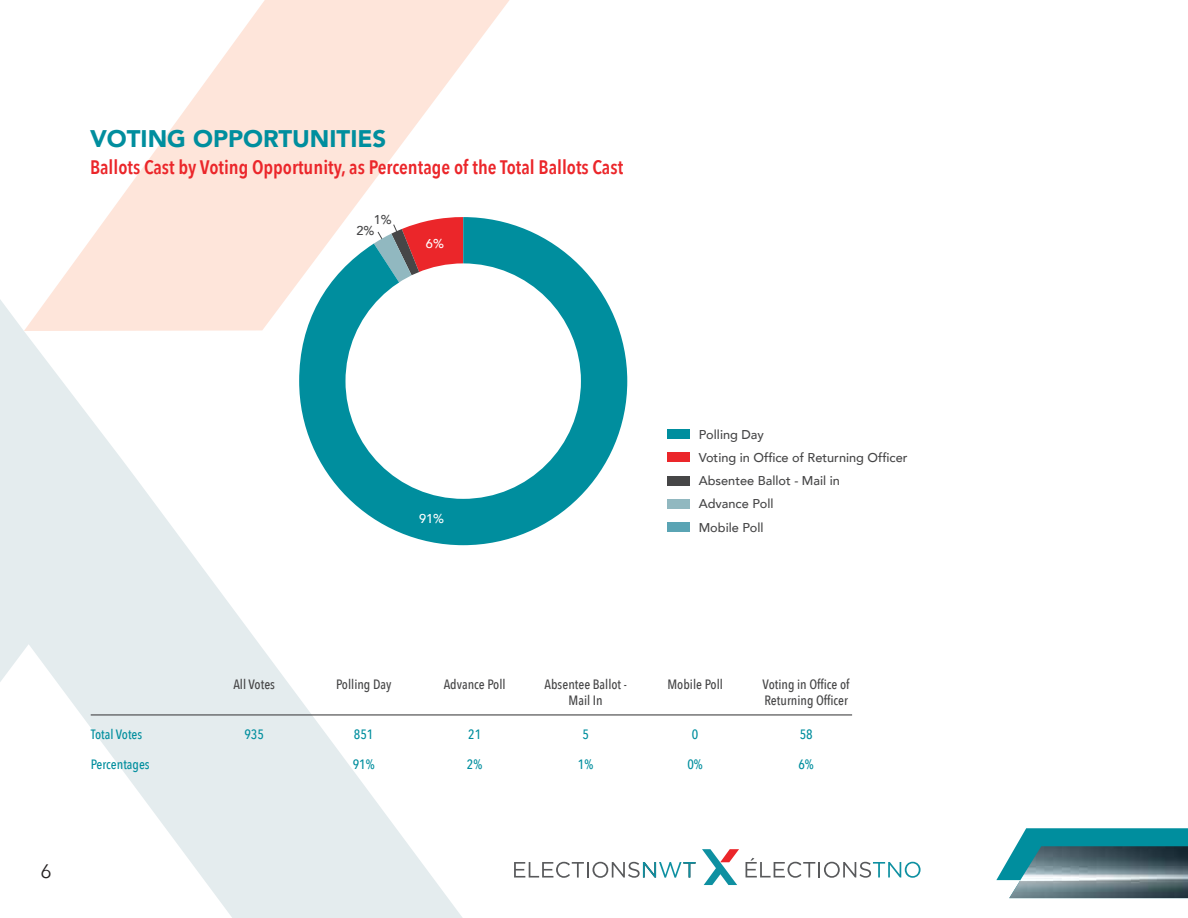
<style>
.page{position:relative;width:1188px;height:918px;background:#fff}
.page>*{position:absolute;margin:0;border:0;box-sizing:border-box;transform-origin:0 0}
.t1{font:900 24px "Avenir";color:#008e9e}
.t2{font:600 19.5px "Avenir Next Condensed";color:#eb262a}
.t3{font:19.5px "Avenir Next";color:#231f20}
.t4{font:500 13.5px "Avenir Next Condensed";color:#464647}
.t5{font:500 13.5px "Avenir Next Condensed";color:#008e9e}
.t6{font:500 12.75px/23.2px "Avenir";color:#464647}
.t7{font:500 12.75px "Avenir";color:#fff}
</style>
<div class="page">
<svg style="left:996px;top:828px;width:192px;height:53px"></svg>
<img style="left:1009px;top:846px;width:179px;height:52px">
<svg style="left:0;top:299px;width:470px;height:619px"></svg>
<svg style="left:24px;top:0;width:485px;height:331px;fill:#fee5da"></svg>
<svg style="left:514px;top:862px;width:182px;height:16px"></svg>
<svg style="left:702px;top:849px;width:219px;height:36px"></svg>
<svg style="left:299px;top:217px;width:328px;height:328px;fill:#008e9e"></svg>
<div style="left:668px;top:430px;width:22px;height:9px;background:#008e9e"></div>
<div style="left:668px;top:453px;width:22px;height:9px;background:#eb262a"></div>
<div style="left:668px;top:476px;width:22px;height:9px;background:#464647"></div>
<div style="left:668px;top:499px;width:22px;height:9px;background:#91b8c0"></div>
<div style="left:668px;top:522px;width:22px;height:10px;background:#5aa4b4"></div>
<hr style="left:91px;top:714px;width:761px;height:2px;background:#464647">
<div style="left:346px;top:263px;width:235px;height:236px;background:#fff;border-radius:50%"></div>
<h1 class="t1" style="left:90px;top:118px;width:298px">VOTING OPPORTUNITIES</h1>
<h2 class="t2" style="left:90px;top:150px;width:535px">Ballots Cast by Voting Opportunity, as Percentage of the Total Ballots Cast</h2>
<p class="t6" style="left:374px;top:207px;width:19px">1%</p>
<p class="t6" style="left:356px;top:218px;width:19px">2%</p>
<p class="t7" style="left:426px;top:233px;width:19px">6%</p>
<p class="t7" style="left:419px;top:507px;width:27px">91%</p>
<p class="t6" style="left:699px;top:422px;width:210px">Polling Day<br>Voting in Office of Returning Officer<br>Absentee Ballot - Mail in<br>Advance Poll<br>Mobile Poll</p>
<h2 class="t3" style="left:40px;top:859px;width:13px">6</h2>
<p class="t4" style="left:233px;top:676px;width:43px">All Votes</p>
<p class="t4" style="left:336px;top:676px;width:57px">Polling Day</p>
<p class="t4" style="left:444px;top:676px;width:63px">Advance Poll</p>
<p class="t4" style="left:545px;top:676px;width:84px">Absentee Ballot -</p>
<p class="t4" style="left:667px;top:676px;width:57px">Mobile Poll</p>
<p class="t4" style="left:763px;top:676px;width:88px">Voting in Office of</p>
<p class="t4" style="left:569px;top:692px;width:36px">Mail In</p>
<p class="t4" style="left:764px;top:692px;width:85px">Returning Officer</p>
<p class="t5" style="left:91px;top:726px;width:53px">Total Votes</p>
<p class="t5" style="left:244px;top:726px;width:21px">935</p>
<p class="t5" style="left:354px;top:726px;width:21px">851</p>
<p class="t5" style="left:468px;top:726px;width:15px">21</p>
<p class="t5" style="left:582px;top:726px;width:8px">5</p>
<p class="t5" style="left:692px;top:726px;width:8px">0</p>
<p class="t5" style="left:800px;top:726px;width:15px">58</p>
<p class="t5" style="left:91px;top:756px;width:61px">Percentages</p>
<p class="t5" style="left:353px;top:756px;width:23px">91%</p>
<p class="t5" style="left:467px;top:756px;width:17px">2%</p>
<p class="t5" style="left:578px;top:756px;width:17px">1%</p>
<p class="t5" style="left:687px;top:756px;width:17px">0%</p>
<p class="t5" style="left:798px;top:756px;width:17px">6%</p>
</div>
